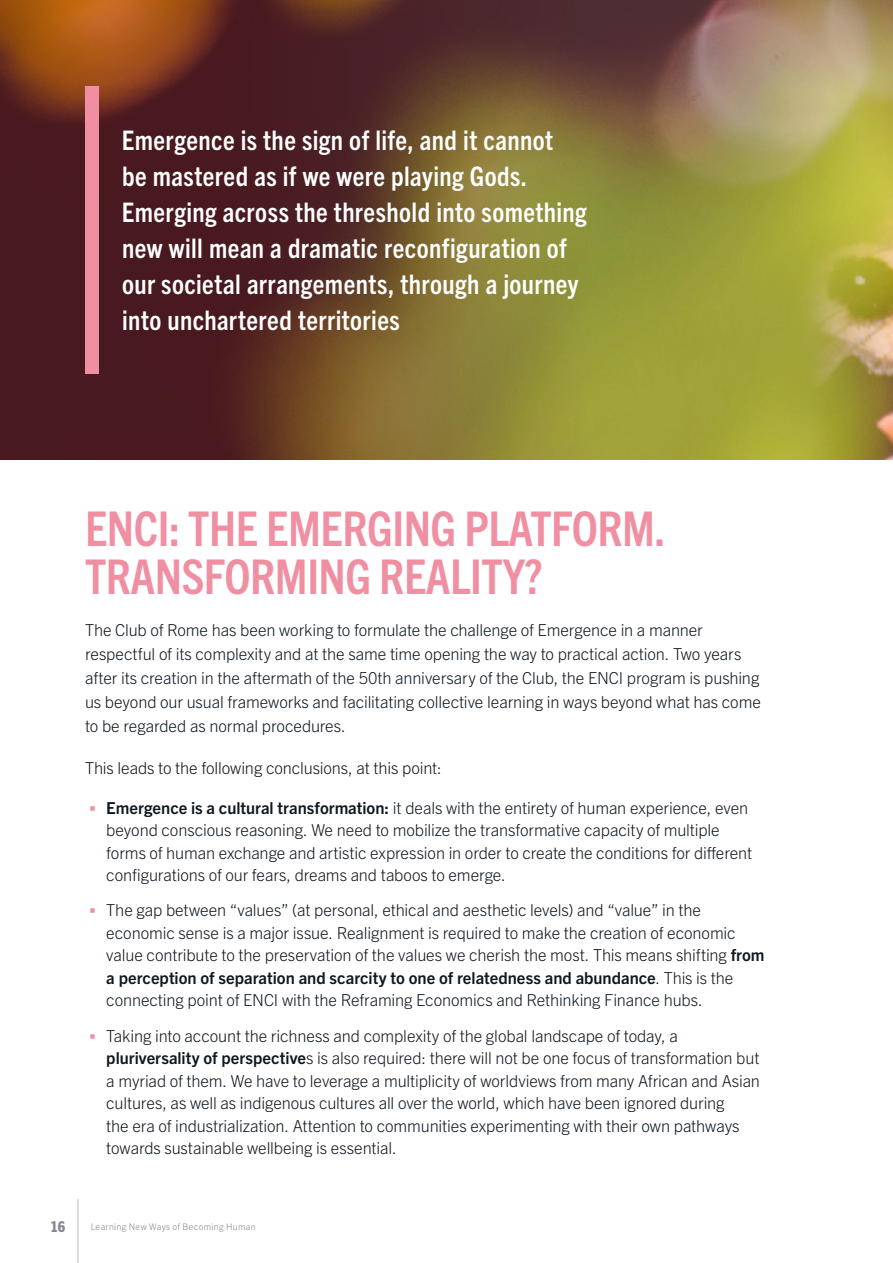
<style>
.page{position:relative;width:893px;height:1263px;background:#fff}
.page>*{position:absolute;margin:0;border:0;box-sizing:border-box;transform-origin:0 0}
.t1{font:700 condensed 48px/48px "Trade Gothic Next LT Pro";letter-spacing:-.01em;color:#f18fa2}
.t2{font:700 condensed 27px/36px "Trade Gothic Next LT Pro";letter-spacing:.015em;color:#fff}
.t3{font:300 16.5px/22.5px "Trade Gothic Next LT Pro";letter-spacing:-.01em;color:#0f1820}
.t4{font:800 condensed 15px "Trade Gothic Next LT Pro";color:#86868e}
.t5{font:300 9px "Trade Gothic Next LT Pro";letter-spacing:.035em;color:#86868e}
.s1{font-weight:700}
</style>
<div class="page">
<svg style="left:0;top:0;width:893px;height:459px;background:#795d32"></svg>
<div style="left:85px;top:86px;width:13px;height:287px;background:#f18fa2"></div>
<hr style="left:78px;top:1199px;width:1px;height:64px;background:#bebdc3">
<p class="t2" style="left:122px;top:121px;width:466px">Emergence is the sign of life, and it cannot<br>be mastered as if we were playing Gods.<br>Emerging across the threshold into something new will mean a dramatic reconfiguration of our societal arrangements, through a journey into unchartered territories</p>
<h1 class="t1" style="left:85px;top:502px;width:582px">ENCI: THE EMERGING PLATFORM.<br>TRANSFORMING REALITY?</h1>
<p class="t3" style="left:85px;top:617px;width:677px;line-height:24px">The Club of Rome has been working to formulate the challenge of Emergence in a manner respectful of its complexity and at the same time opening the way to practical action. Two years after its creation in the aftermath of the 50th anniversary of the Club, the ENCI program is pushing us beyond our usual frameworks and facilitating collective learning in ways beyond what has come to be regarded as normal procedures.</p>
<p class="t3" style="left:85px;top:756px;width:358px">This leads to the following conclusions, at this point:</p>
<p class="t3" style="left:106px;top:795px;width:647px"><span class="s1">Emergence is a cultural transformation:</span> it deals with the entirety of human experience, even beyond conscious reasoning. We need to mobilize the transformative capacity of multiple forms of human exchange and artistic expression in order to create the conditions for different configurations of our fears, dreams and taboos to emerge.</p>
<p class="t3" style="left:106px;top:898px;width:660px">The gap between “values” (at personal, ethical and aesthetic levels) and “value” in the economic sense is a major issue. Realignment is required to make the creation of economic value contribute to the preservation of the values we cherish the most. This means shifting <span class="s1">from a perception of separation and scarcity to one of relatedness and abundance</span>. This is the connecting point of ENCI with the Reframing Economics and Rethinking Finance hubs.</p>
<p class="t3" style="left:106px;top:1023px;width:655px">Taking into account the richness and complexity of the global landscape of today, a <span class="s1">pluriversality of perspective</span>s is also required: there will not be one focus of transformation but a myriad of them. We have to leverage a multiplicity of worldviews from many African and Asian cultures, as well as indigenous cultures all over the world, which have been ignored during<br>the era of industrialization. Attention to communities experimenting with their own pathways towards sustainable wellbeing is essential.</p>
<p class="t4" style="left:51px;top:1217px;width:16px">16</p>
<p class="t5" style="left:91px;top:1221px;width:167px">Learning New Ways of Becoming Human</p>
</div>
